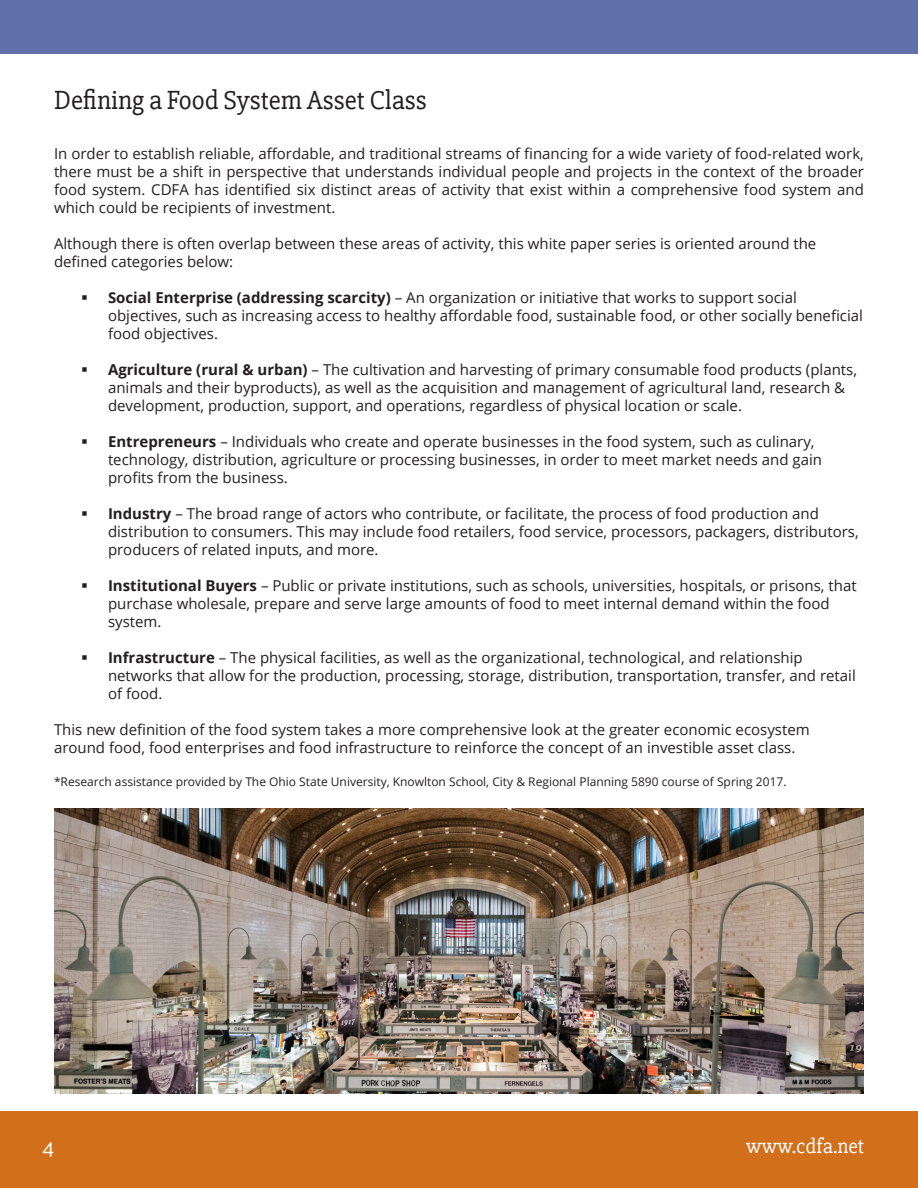
<style>
.page{position:relative;width:918px;height:1188px;background:#fff}
.page>*{position:absolute;margin:0;border:0;box-sizing:border-box;transform-origin:0 0}
.t1{font:27px "Slabo 27 px";color:#231f20}
.t2{font:22.5px "Slabo 27 px";color:#fff}
.t3{font:21px "Slabo 27 px";color:#fff}
.t4{font:15px/18px "Open Sans";color:#231f20}
.t5{font:12px "Open Sans";color:#231f20}
.s1{font-weight:700}
</style>
<div class="page">
<div style="left:0;top:0;width:918px;height:54px;background:#6070a8"></div>
<div style="left:0;top:1112px;width:918px;height:76px;background:#d16f1a"></div>
<img style="left:54px;top:808px;width:810px;height:286px">
<p class="t1" style="left:54px;top:84px;width:374px">Defining a Food System Asset Class</p>
<p class="t4" style="left:54px;top:145px;width:812px;text-align:justify">In order to establish reliable, affordable, and traditional streams of financing for a wide variety of food-related work, there must be a shift in perspective that understands individual people and projects in the context of the broader food system. CDFA has identified six distinct areas of activity that exist within a comprehensive food system and which could be recipients of investment.</p>
<p class="t4" style="left:54px;top:235px;width:764px">Although there is often overlap between these areas of activity, this white paper series is oriented around the defined categories below:</p>
<p class="t4" style="left:108px;top:289px;width:756px"><span class="s1">Social Enterprise (addressing scarcity)</span> – An organization or initiative that works to support social objectives, such as increasing access to healthy affordable food, sustainable food, or other socially beneficial food objectives.</p>
<p class="t4" style="left:108px;top:361px;width:751px"><span class="s1">Agriculture (rural &amp; urban)</span> – The cultivation and harvesting of primary consumable food products (plants, animals and their byproducts), as well as the acquisition and management of agricultural land, research &amp; development, production, support, and operations, regardless of physical location or scale.</p>
<p class="t4" style="left:108px;top:433px;width:716px"><span class="s1">Entrepreneurs</span> – Individuals who create and operate businesses in the food system, such as culinary, technology, distribution, agriculture or processing businesses, in order to meet market needs and gain profits from the business.</p>
<p class="t4" style="left:108px;top:505px;width:752px"><span class="s1">Industry</span> – The broad range of actors who contribute, or facilitate, the process of food production and distribution to consumers. This may include food retailers, food service, processors, packagers, distributors, producers of related inputs, and more.</p>
<p class="t4" style="left:108px;top:577px;width:750px"><span class="s1">Institutional Buyers</span> – Public or private institutions, such as schools, universities, hospitals, or prisons, that purchase wholesale, prepare and serve large amounts of food to meet internal demand within the food system.</p>
<p class="t4" style="left:108px;top:649px;width:749px"><span class="s1">Infrastructure</span> – The physical facilities, as well as the organizational, technological, and relationship networks that allow for the production, processing, storage, distribution, transportation, transfer, and retail of food.</p>
<p class="t4" style="left:54px;top:721px;width:757px">This new definition of the food system takes a more comprehensive look at the greater economic ecosystem around food, food enterprises and food infrastructure to reinforce the concept of an investible asset class.</p>
<p class="t5" style="left:54px;top:773px;width:734px">*Research assistance provided by The Ohio State University, Knowlton School, City &amp; Regional Planning 5890 course of Spring 2017.</p>
<h2 class="t2" style="left:42px;top:1134px;width:13px">4</h2>
<h3 class="t3" style="left:746px;top:1134px;width:119px">www.cdfa.net</h3>
</div>
